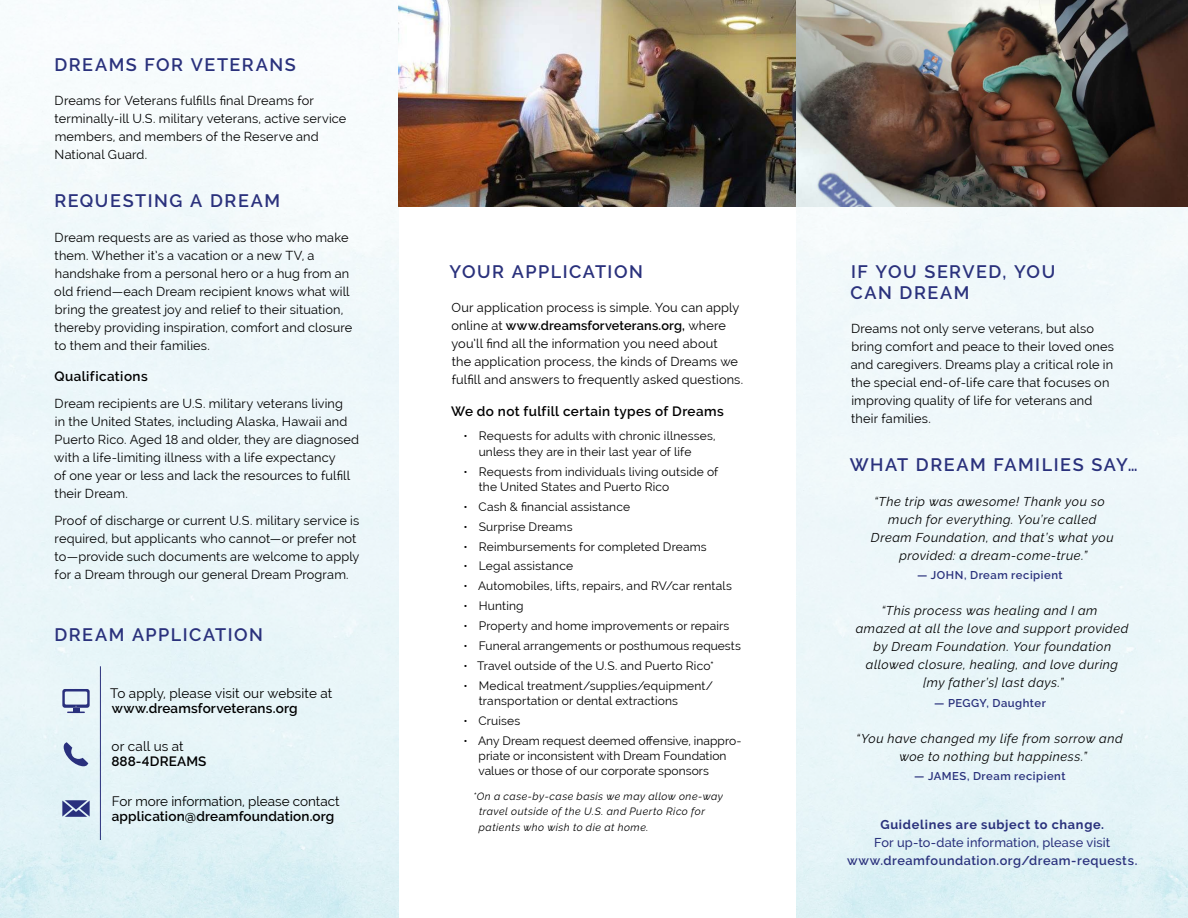
<style>
.page{position:relative;width:1188px;height:918px;background:#fff}
.page>*{position:absolute;margin:0;border:0;box-sizing:border-box;transform-origin:0 0}
.t1{font:600 18px/21px "Raleway";letter-spacing:.085em;color:#2a317c}
.t2{font:600 13.5px "Raleway";letter-spacing:.015em;color:#000}
.t3{font:13.5px "Raleway";color:#000}
.t4{font:12.75px/18px "Raleway";letter-spacing:.01em;color:#000}
.t5{font:italic 12.75px/18px "Raleway";letter-spacing:.04em;color:#000;text-align:center}
.t6{font:600 12.75px "Raleway";letter-spacing:.04em;color:#2a317c}
.t7{font:500 12.75px "Raleway";letter-spacing:.01em;color:#2a317c}
.t8{font:700 12.75px "Raleway";letter-spacing:.055em;color:#2a317c}
.t9{font:12px/15.3px "Raleway";letter-spacing:.01em;color:#000}
.t10{font:600 11.25px "Raleway";letter-spacing:.045em;color:#2a317c}
.t11{font:italic 10.5px/15.3px "Raleway";letter-spacing:.045em;color:#000}
.s1{font-weight:600}
</style>
<div class="page">
<img style="left:398px;top:0;width:790px;height:207px">
<hr style="left:100px;top:666px;width:1px;height:174px;background:#2a317c">
<svg style="left:64px;top:742px;width:24px;height:24px"></svg>
<svg style="left:62px;top:800px;width:28px;height:17px"></svg>
<svg style="left:62px;top:689px;width:28px;height:24px"></svg>
<h1 class="t1" style="left:54px;top:54px;width:243px">DREAMS FOR VETERANS</h1>
<p class="t4" style="left:55px;top:92px;width:293px">Dreams for Veterans fulfills final Dreams for terminally-ill U.S. military veterans, active service members, and members of the Reserve and National Guard.</p>
<h1 class="t1" style="left:54px;top:191px;width:227px">REQUESTING A DREAM</h1>
<p class="t4" style="left:54px;top:228px;width:300px">Dream requests are as varied as those who make them. Whether it’s a vacation or a new TV, a handshake from a personal hero or a hug from an old friend—each Dream recipient knows what will bring the greatest joy and relief to their situation, thereby providing inspiration, comfort and closure to them and their families.</p>
<p class="t2" style="left:55px;top:369px;width:95px">Qualifications</p>
<p class="t4" style="left:54px;top:395px;width:306px">Dream recipients are U.S. military veterans living<br>in the United States, including Alaska, Hawaii and Puerto Rico. Aged 18 and older, they are diagnosed with a life-limiting illness with a life expectancy<br>of one year or less and lack the resources to fulfill their Dream.</p>
<p class="t4" style="left:55px;top:512px;width:306px">Proof of discharge or current U.S. military service is required, but applicants who cannot—or prefer not to—provide such documents are welcome to apply for a Dream through our general Dream Program.</p>
<h1 class="t1" style="left:54px;top:624px;width:210px">DREAM APPLICATION</h1>
<p class="t3" style="left:110px;top:685px;width:224px">To apply, please visit our website at</p>
<p class="t2" style="left:112px;top:701px;width:187px">www.dreamsforveterans.org</p>
<p class="t3" style="left:112px;top:739px;width:74px">or call us at</p>
<p class="t2" style="left:111px;top:754px;width:97px">888-4DREAMS</p>
<p class="t3" style="left:112px;top:793px;width:229px">For more information, please contact</p>
<p class="t2" style="left:112px;top:808px;width:224px">application@dreamfoundation.org</p>
<h1 class="t1" style="left:450px;top:261px;width:195px">YOUR APPLICATION</h1>
<p class="t4" style="left:451px;top:299px;width:293px">Our application process is simple. You can apply online at <span class="s1">www.dreamsforveterans.org,</span> where you’ll find all the information you need about<br>the application process, the kinds of Dreams we fulfill and answers to frequently asked questions.</p>
<p class="t2" style="left:451px;top:403px;width:274px">We do not fulfill certain types of Dreams</p>
<p class="t9" style="left:479px;top:428px;width:238px;text-indent:-15px">• Requests for adults with chronic illnesses, unless they are in their last year of life</p>
<p class="t9" style="left:479px;top:464px;width:241px;text-indent:-15px">• Requests from individuals living outside of the United States and Puerto Rico</p>
<p class="t9" style="left:464px;top:499px;width:168px">• Cash &amp; financial assistance</p>
<p class="t9" style="left:464px;top:519px;width:110px">• Surprise Dreams</p>
<p class="t9" style="left:464px;top:539px;width:245px">• Reimbursements for completed Dreams</p>
<p class="t9" style="left:464px;top:558px;width:111px">• Legal assistance</p>
<p class="t9" style="left:464px;top:578px;width:270px">• Automobiles, lifts, repairs, and RV/car rentals</p>
<p class="t9" style="left:464px;top:598px;width:62px">• Hunting</p>
<p class="t9" style="left:464px;top:618px;width:267px">• Property and home improvements or repairs</p>
<p class="t9" style="left:464px;top:638px;width:279px">• Funeral arrangements or posthumous requests</p>
<p class="t9" style="left:464px;top:658px;width:252px">• Travel outside of the U.S. and Puerto Rico*</p>
<p class="t9" style="left:479px;top:678px;width:236px;text-indent:-15px">• Medical treatment/supplies/equipment/ transportation or dental extractions</p>
<p class="t9" style="left:464px;top:713px;width:58px">• Cruises</p>
<p class="t9" style="left:478px;top:733px;width:264px;text-indent:-15px">• Any Dream request deemed offensive, inappro&shy;priate or inconsistent with Dream Foundation values or those of our corporate sponsors</p>
<p class="t11" style="left:479px;top:789px;width:246px;text-indent:-6px">*On a case-by-case basis we may allow one-way travel outside of the U.S. and Puerto Rico for patients who wish to die at home.</p>
<h1 class="t1" style="left:851px;top:261px;width:206px">IF YOU SERVED, YOU<br>CAN DREAM</h1>
<p class="t4" style="left:851px;top:320px;width:265px">Dreams not only serve veterans, but also bring comfort and peace to their loved ones and caregivers. Dreams play a critical role in the special end-of-life care that focuses on improving quality of life for veterans and their families.</p>
<h1 class="t1" style="left:850px;top:455px;width:290px">WHAT DREAM FAMILIES SAY…</h1>
<p class="t5" style="left:871px;top:492px;width:244px">“The trip was awesome! Thank you so much for everything. You’re called Dream Foundation, and that’s what you provided: a dream-come-true.”</p>
<p class="t10" style="left:917px;top:569px;width:147px">— JOHN, Dream recipient</p>
<p class="t5" style="left:856px;top:602px;width:274px">“This process was healing and I am<br>amazed at all the love and support provided by Dream Foundation. Your foundation allowed closure, healing, and love during [my father’s] last days.”</p>
<p class="t10" style="left:934px;top:696px;width:113px">— PEGGY, Daughter</p>
<p class="t5" style="left:856px;top:729px;width:268px">“You have changed my life from sorrow and woe to nothing but happiness.”</p>
<p class="t10" style="left:914px;top:770px;width:153px">— JAMES, Dream recipient</p>
<p class="t8" style="left:880px;top:818px;width:225px">Guidelines are subject to change.</p>
<p class="t7" style="left:874px;top:836px;width:238px">For up-to-date information, please visit</p>
<p class="t6" style="left:847px;top:854px;width:292px">www.dreamfoundation.org/dream-requests.</p>
</div>
